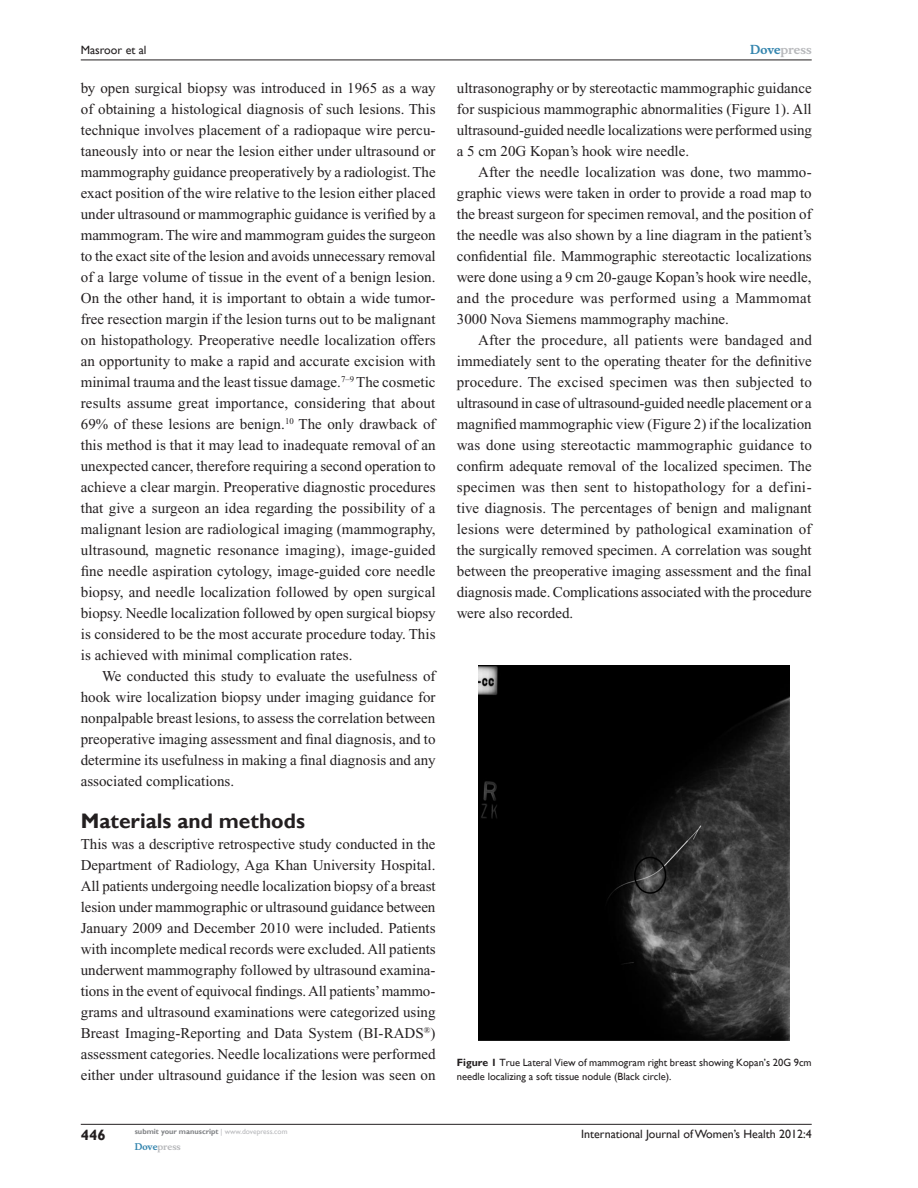
<style>
.page{position:relative;width:918px;height:1188px;background:#fff}
.page>*{position:absolute;margin:0;border:0;box-sizing:border-box;transform-origin:0 0}
.t1{font:700 21px "Gill Sans";color:#231f20}
.TxF{font:15px/21px "Times New Roman";color:#231f20;text-align:justify}
.Tx{font:15px/21px "Times New Roman";color:#231f20;text-align:justify}
.RunFolio-V{font:700 15px "Gill Sans";color:#231f20}
.RunF-V{font:12px "Gill Sans";color:#231f20}
.RunH-V{font:12px "Gill Sans";color:#231f20}
.RunH-Brand-V{font:700 12px "Musee";color:#b8b9bc}
.FigC{font:10.5px/13.5px "Gill Sans";color:#231f20}
.RunF-Brand-V{font:700 9px "Musee";color:#b8b9bc}
.RunF-SubmityourMS-V{font:700 7.5px "Gill Sans";color:#808285}
.s1{color:#3485ae}
.s2{font-weight:700}
.s3{font-weight:400;color:#b8b9bc}
</style>
<div class="page">
<img style="left:479px;top:665px;width:311px;height:376px">
<hr style="left:81px;top:1124px;width:731px;height:1px;background:#231f20">
<hr style="left:81px;top:60px;width:731px;height:1px;background:#231f20">
<p class="RunH-V" style="left:81px;top:43px;width:67px">Masroor et al</p>
<p class="RunH-Brand-V" style="left:750px;top:43px;width:63px"><span class="s1">Dove</span>press</p>
<p class="TxF" style="left:81px;top:77px;width:357px">by open surgical biopsy was introduced in 1965 as a way of obtaining a histological diagnosis of such lesions. This technique involves placement of a radiopaque wire percu&shy;taneously into or near the lesion either under ultrasound or mammography guidance preoperatively by a radiologist. The exact position of the wire relative to the lesion either placed under ultrasound or mammographic guidance is verified by a mammogram. The wire and mammogram guides the surgeon to the exact site of the lesion and avoids unnecessary removal of a large volume of tissue in the event of a benign lesion.<br>On the other hand, it is important to obtain a wide tumor&shy;free resection margin if the lesion turns out to be malignant on histopathology. Preoperative needle localization offers an opportunity to make a rapid and accurate excision with minimal trauma and the least tissue damage.<sup>7–9</sup> The cosmetic results assume great importance, considering that about 69% of these lesions are benign.<sup>10</sup> The only drawback of this method is that it may lead to inadequate removal of an unexpected cancer, therefore requiring a second operation to achieve a clear margin. Preoperative diagnostic procedures that give a surgeon an idea regarding the possibility of a malignant lesion are radiological imaging (mammography, ultrasound, magnetic resonance imaging), image-guided fine needle aspiration cytology, image-guided core needle biopsy, and needle localization followed by open surgical biopsy. Needle localization followed by open surgical biopsy is considered to be the most accurate procedure today. This is achieved with minimal complication rates.</p>
<p class="Tx" style="left:81px;top:665px;width:356px;text-indent:21px">We conducted this study to evaluate the usefulness of hook wire localization biopsy under imaging guidance for nonpalpable breast lesions, to assess the correlation between preoperative imaging assessment and final diagnosis, and to determine its usefulness in making a final diagnosis and any associated complications.</p>
<h1 class="t1" style="left:81px;top:808px;width:226px">Materials and methods</h1>
<p class="TxF" style="left:81px;top:833px;width:357px">This was a descriptive retrospective study conducted in the Department of Radiology, Aga Khan University Hospital.<br>All patients undergoing needle localization biopsy of a breast lesion under mammographic or ultrasound guidance between January 2009 and December 2010 were included. Patients with incomplete medical records were excluded. All patients underwent mammography followed by ultrasound examina&shy;tions in the event of equivocal findings. All patients’ mammo&shy;grams and ultrasound examinations were categorized using Breast Imaging-Reporting and Data System (BI-RADS<sup>®</sup>) assessment categories. Needle localizations were performed either under ultrasound guidance if the lesion was seen on</p>
<p class="TxF" style="left:457px;top:77px;width:357px">ultrasonography or by stereotactic mammographic guidance for suspicious mammographic abnormalities (Figure 1). All ultrasound-guided needle localizations were performed using a 5 cm 20G Kopan’s hook wire needle.</p>
<p class="Tx" style="left:457px;top:161px;width:356px;text-indent:21px">After the needle localization was done, two mammo&shy;graphic views were taken in order to provide a road map to the breast surgeon for specimen removal, and the position of the needle was also shown by a line diagram in the patient’s confidential file. Mammographic stereotactic localizations were done using a 9 cm 20-gauge Kopan’s hook wire needle, and the procedure was performed using a Mammomat 3000 Nova Siemens mammography machine.</p>
<p class="Tx" style="left:457px;top:329px;width:357px;text-indent:21px">After the procedure, all patients were bandaged and immediately sent to the operating theater for the definitive procedure. The excised specimen was then subjected to ultrasound in case of ultrasound-guided needle placement or a magnified mammographic view (Figure 2) if the localization was done using stereotactic mammographic guidance to confirm adequate removal of the localized specimen. The specimen was then sent to histopathology for a defini&shy;tive diagnosis. The percentages of benign and malignant lesions were determined by pathological examination of the surgically removed specimen. A correlation was sought between the preoperative imaging assessment and the final diagnosis made. Complications associated with the procedure were also recorded.</p>
<p class="FigC" style="left:457px;top:1056px;width:356px"><span class="s2">Figure 1</span> True Lateral View of mammogram right breast showing Kopan’s 20G 9cm needle localizing a soft tissue nodule (Black circle).</p>
<p class="RunFolio-V" style="left:81px;top:1126px;width:26px">446</p>
<p class="RunF-SubmityourMS-V" style="left:135px;top:1127px;width:154px">submit your manuscript <span class="s3">| www.dovepress.com</span></p>
<p class="RunF-Brand-V" style="left:135px;top:1141px;width:48px"><span class="s1">Dove</span>press</p>
<p class="RunF-V" style="left:581px;top:1127px;width:232px">International Journal of Women’s Health 2012:4</p>
</div>
